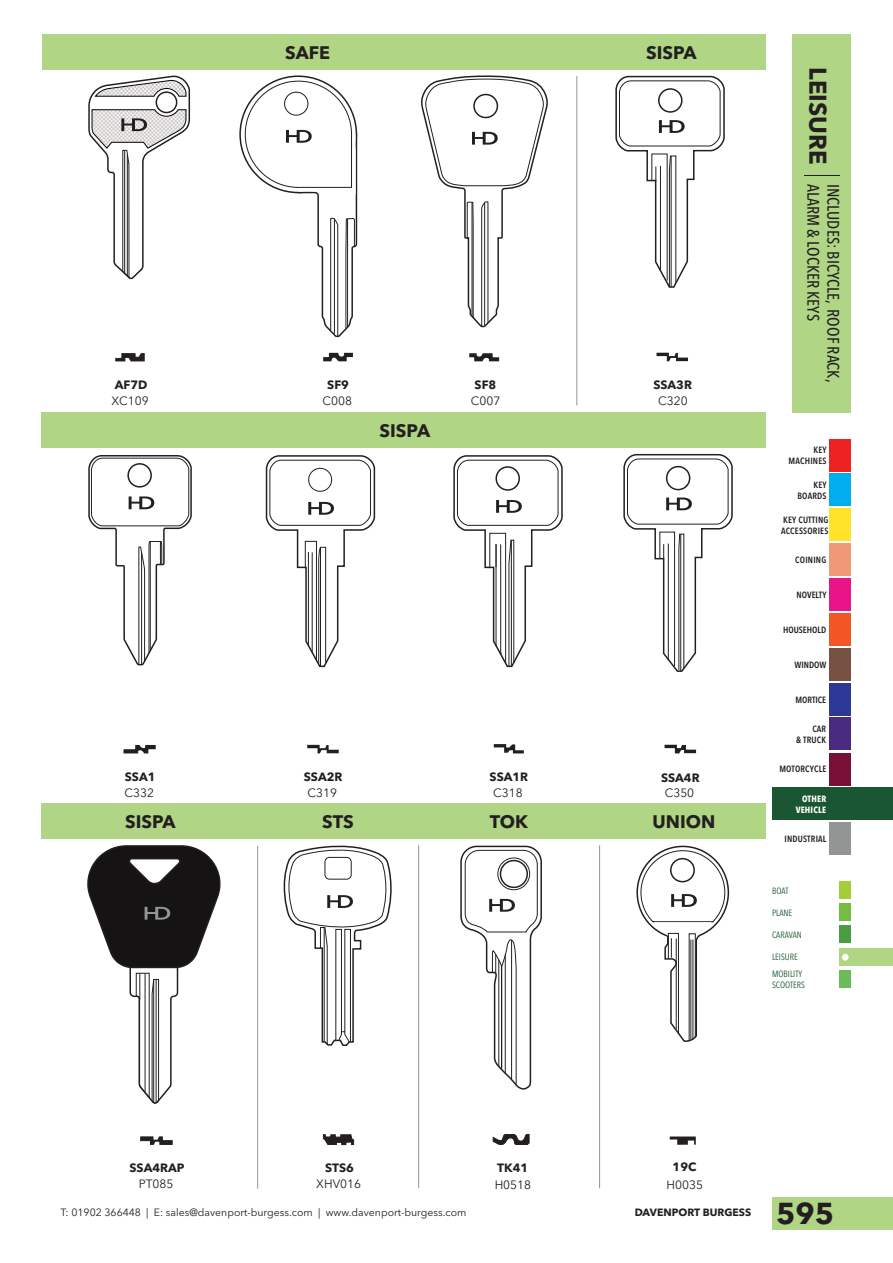
<style>
.page{position:relative;width:893px;height:1263px;background:#fff}
.page>*{position:absolute;margin:0;border:0;box-sizing:border-box;transform-origin:0 0}
.t1{font:700 30px "Avenir Next LT Pro";color:#231f20}
.t2{font:700 24px "Avenir Next LT Pro";color:#231f20}
.t3{font:700 18px "Avenir Next LT Pro";color:#231f20}
.t4{font:500 condensed 16.5px "Avenir Next LT Pro";color:#231f20}
.t5{font:12px "Avenir Next LT Pro";color:#231f20}
.t6{font:700 12px "Avenir Next LT Pro";color:#231f20}
.t7{font:10.5px "Avenir Next LT Pro";color:#231f20}
.t8{font:700 10.5px "Avenir Next LT Pro";color:#231f20}
.t9{font:600 condensed 9px/10.8px "Avenir Next LT Pro";letter-spacing:.02em;color:#231f20;text-align:right}
.t10{font:condensed 9px/10.8px "Avenir Next LT Pro";color:#195631}
.t11{font:600 condensed 9px "Avenir Next LT Pro";color:#231f20}
.t12{font:700 condensed 9px/10.8px "Avenir Next LT Pro";letter-spacing:.02em;color:#fff;text-align:right}
</style>
<div class="page">
<svg style="left:115px;top:353px;width:30px;height:9px"></svg>
<svg style="left:323px;top:353px;width:30px;height:8px"></svg>
<svg style="left:469px;top:353px;width:30px;height:8px"></svg>
<svg style="left:656px;top:353px;width:32px;height:8px"></svg>
<svg style="left:124px;top:745px;width:32px;height:8px"></svg>
<svg style="left:307px;top:745px;width:32px;height:8px"></svg>
<svg style="left:494px;top:744px;width:30px;height:9px"></svg>
<svg style="left:665px;top:745px;width:31px;height:8px"></svg>
<svg style="left:140px;top:1136px;width:33px;height:9px"></svg>
<svg style="left:323px;top:1134px;width:31px;height:11px"></svg>
<svg style="left:493px;top:1134px;width:36px;height:12px"></svg>
<svg style="left:670px;top:1136px;width:26px;height:9px"></svg>
<svg style="left:87px;top:845px;width:134px;height:259px"></svg>
<svg style="left:283px;top:845px;width:109px;height:202px"></svg>
<div style="left:636px;top:846px;width:93px;height:93px;border:2px solid #231f20;border-radius:50%"></div>
<svg style="left:640px;top:850px;width:85px;height:192px"></svg>
<svg style="left:88px;top:455px;width:104px;height:211px"></svg>
<svg style="left:453px;top:455px;width:110px;height:213px"></svg>
<svg style="left:623px;top:453px;width:110px;height:219px"></svg>
<svg style="left:88px;top:75px;width:103px;height:205px"></svg>
<svg style="left:421px;top:75px;width:127px;height:253px"></svg>
<svg style="left:615px;top:75px;width:110px;height:213px"></svg>
<svg style="left:265px;top:455px;width:111px;height:213px"></svg>
<svg style="left:460px;top:845px;width:82px;height:245px"></svg>
<div style="left:284px;top:92px;width:24px;height:24px;border:1px solid #231f20;border-radius:50%"></div>
<svg style="left:286px;top:107px;width:72px;height:231px"></svg>
<div style="left:772px;top:1197px;width:121px;height:32px;background:#afd585"></div>
<div style="left:42px;top:412px;width:724px;height:36px;background:#afd585"></div>
<div style="left:42px;top:803px;width:724px;height:36px;background:#afd585"></div>
<div style="left:43px;top:34px;width:723px;height:35px;background:#afd585"></div>
<div style="left:791px;top:34px;width:59px;height:378px;background:#afd585"></div>
<div style="left:830px;top:439px;width:21px;height:32px;background:#ee2123"></div>
<div style="left:830px;top:474px;width:21px;height:32px;background:#00aeef"></div>
<div style="left:830px;top:509px;width:21px;height:32px;background:#ffe22a"></div>
<div style="left:830px;top:543px;width:21px;height:33px;background:#f09977"></div>
<div style="left:830px;top:578px;width:21px;height:33px;background:#ea1489"></div>
<div style="left:830px;top:613px;width:21px;height:32px;background:#f15624"></div>
<div style="left:830px;top:648px;width:21px;height:32px;background:#775243"></div>
<div style="left:830px;top:683px;width:21px;height:32px;background:#2b3895"></div>
<div style="left:830px;top:718px;width:21px;height:32px;background:#492b7f"></div>
<div style="left:772px;top:788px;width:121px;height:32px;background:#195631"></div>
<div style="left:830px;top:823px;width:21px;height:32px;background:#939595"></div>
<div style="left:830px;top:753px;width:21px;height:32px;background:#780f37"></div>
<hr style="left:804px;top:175px;width:36px;height:1px;background:#231f20">
<hr style="left:576px;top:76px;width:1px;height:329px;background:#929595">
<hr style="left:257px;top:846px;width:1px;height:342px;background:#929595">
<hr style="left:418px;top:845px;width:1px;height:343px;background:#929595">
<hr style="left:599px;top:845px;width:1px;height:343px;background:#929595">
<div style="left:839px;top:881px;width:12px;height:18px;background:#a3cd39"></div>
<div style="left:839px;top:903px;width:12px;height:18px;background:#76bb42"></div>
<div style="left:839px;top:948px;width:54px;height:17px;background:#afd585"></div>
<div style="left:839px;top:925px;width:12px;height:18px;background:#4b9c44"></div>
<div style="left:839px;top:970px;width:12px;height:18px;background:#69bc59"></div>
<div style="left:842px;top:954px;width:7px;height:7px;background:#fff;border-radius:50%"></div>
<h3 class="t3" style="left:285px;top:41px;width:47px">SAFE</h3>
<h3 class="t3" style="left:646px;top:41px;width:52px">SISPA</h3>
<h3 class="t6" style="left:115px;top:378px;width:34px">AF7D</h3>
<h3 class="t6" style="left:327px;top:378px;width:23px">SF9</h3>
<h3 class="t6" style="left:475px;top:378px;width:23px">SF8</h3>
<h3 class="t6" style="left:653px;top:378px;width:40px">SSA3R</h3>
<h3 class="t5" style="left:112px;top:394px;width:39px">XC109</h3>
<h3 class="t5" style="left:323px;top:394px;width:31px">C008</h3>
<h3 class="t5" style="left:471px;top:394px;width:31px">C007</h3>
<h3 class="t5" style="left:658px;top:394px;width:31px">C320</h3>
<h3 class="t3" style="left:380px;top:420px;width:52px">SISPA</h3>
<h3 class="t6" style="left:125px;top:769px;width:32px">SSA1</h3>
<h3 class="t6" style="left:304px;top:769px;width:40px">SSA2R</h3>
<h3 class="t6" style="left:490px;top:770px;width:40px">SSA1R</h3>
<h3 class="t6" style="left:661px;top:770px;width:40px">SSA4R</h3>
<h3 class="t5" style="left:125px;top:786px;width:31px">C332</h3>
<h3 class="t5" style="left:308px;top:785px;width:31px">C319</h3>
<h3 class="t5" style="left:493px;top:786px;width:31px">C318</h3>
<h3 class="t5" style="left:665px;top:785px;width:31px">C350</h3>
<h3 class="t3" style="left:125px;top:811px;width:52px">SISPA</h3>
<h3 class="t3" style="left:322px;top:811px;width:33px">STS</h3>
<h3 class="t3" style="left:490px;top:811px;width:40px">TOK</h3>
<h3 class="t3" style="left:652px;top:811px;width:64px">UNION</h3>
<h2 class="t2" style="left:832px;top:67px;width:99px;rotate:90deg">LEISURE</h2>
<h3 class="t4" style="left:823px;top:184px;width:138px;rotate:90deg">ALARM &amp; LOCKER KEYS</h3>
<h3 class="t4" style="left:843px;top:184px;width:200px;rotate:90deg">INCLUDES: BICYCLE, ROOF RACK,</h3>
<p class="t9" style="left:789px;top:444px;width:40px">KEY<br>MACHINES</p>
<p class="t9" style="left:797px;top:479px;width:31px">KEY<br>BOARDS</p>
<p class="t9" style="left:781px;top:514px;width:49px;text-align:left">KEY CUTTING<br>ACCESSORIES</p>
<p class="t9" style="left:795px;top:554px;width:32px">COINING</p>
<p class="t11" style="left:797px;top:589px;width:31px">NOVELTY</p>
<p class="t11" style="left:783px;top:624px;width:45px">HOUSEHOLD</p>
<p class="t9" style="left:794px;top:659px;width:33px">WINDOW</p>
<p class="t11" style="left:795px;top:694px;width:32px">MORTICE</p>
<p class="t9" style="left:796px;top:723px;width:32px">CAR<br>&amp; TRUCK</p>
<p class="t9" style="left:779px;top:764px;width:49px">MOTORCYCLE</p>
<p class="t12" style="left:796px;top:793px;width:32px">OTHER<br>VEHICLE</p>
<p class="t9" style="left:784px;top:834px;width:43px">INDUSTRIAL</p>
<p class="t10" style="left:772px;top:885px;width:18px">BOAT</p>
<p class="t10" style="left:772px;top:907px;width:22px">PLANE</p>
<p class="t10" style="left:772px;top:930px;width:31px">CARAVAN</p>
<p class="t10" style="left:772px;top:952px;width:27px">LEISURE</p>
<p class="t10" style="left:772px;top:968px;width:35px">MOBILITY<br>SCOOTERS</p>
<h3 class="t6" style="left:130px;top:1160px;width:57px">SSA4RAP</h3>
<h3 class="t6" style="left:325px;top:1160px;width:30px">STS6</h3>
<h3 class="t6" style="left:497px;top:1161px;width:33px">TK41</h3>
<h3 class="t5" style="left:139px;top:1177px;width:36px">PT085</h3>
<h3 class="t5" style="left:316px;top:1177px;width:46px">XHV016</h3>
<h3 class="t5" style="left:495px;top:1178px;width:38px">H0518</h3>
<h3 class="t6" style="left:673px;top:1160px;width:25px">19C</h3>
<h3 class="t5" style="left:667px;top:1178px;width:38px">H0035</h3>
<p class="t7" style="left:60px;top:1205px;width:408px">T: 01902 366448 | E: sales@davenport-burgess.com | www.davenport-burgess.com</p>
<p class="t8" style="left:635px;top:1205px;width:118px">DAVENPORT BURGESS</p>
<h1 class="t1" style="left:776px;top:1195px;width:60px">595</h1>
</div>
